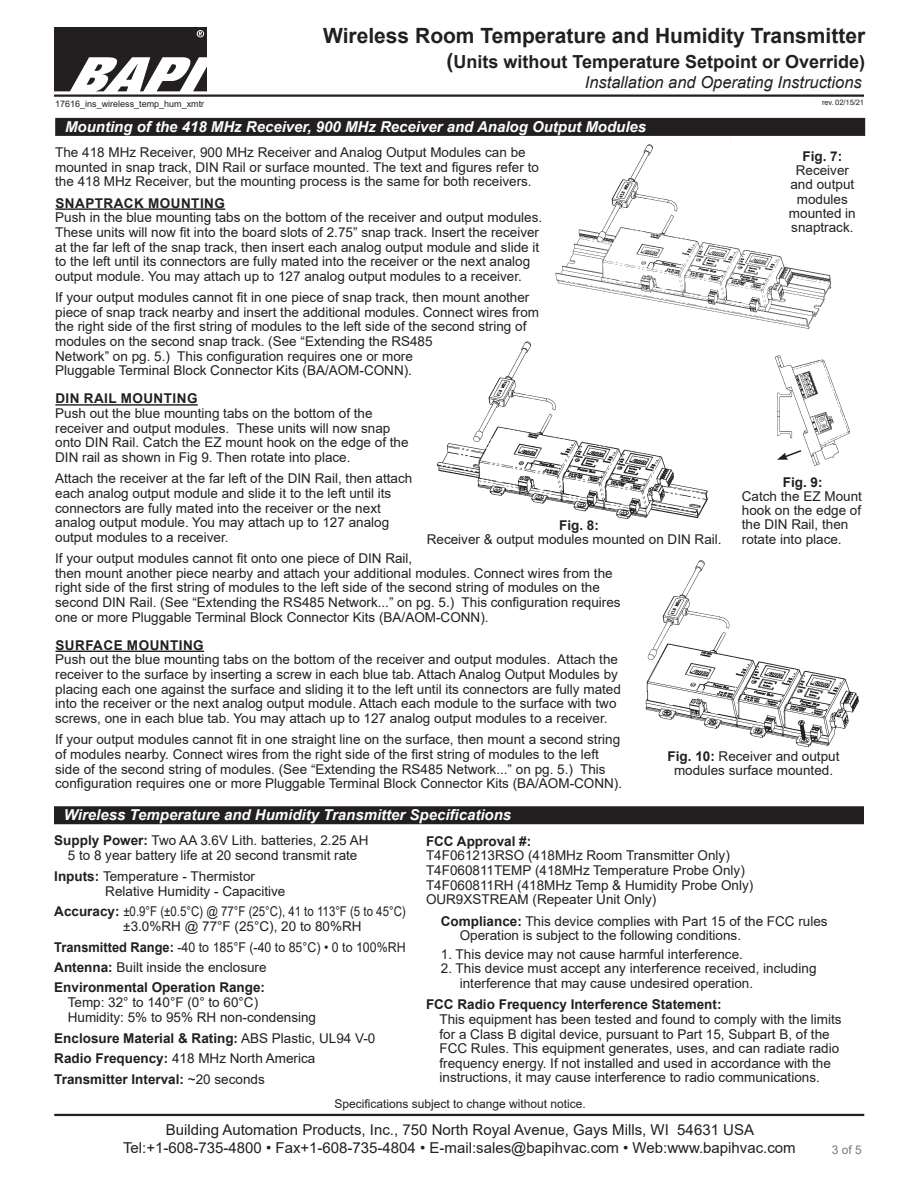
<style>
.page{position:relative;width:918px;height:1188px;background:#fff}
.page>*{position:absolute;margin:0;border:0;box-sizing:border-box;transform-origin:0 0}
.t1{font:700 21px "Arial";color:#231f20}
.t2{font:700 18px "Arial";color:#231f20}
.t3{font:italic 16.5px "Arial";color:#231f20}
.t4{font:15px/18px "Arial";color:#231f20;text-align:center}
.Datasheet_Section_Ti{font:italic 700 15px "Arial";color:#fff}
.t5{font:13.5px/14.7px "Arial";color:#231f20}
.t6{font:700 13.5px "Arial";color:#231f20}
.t7{font:13.5px "Arial";color:#231f20;scale:.85 1}
.t8{font:13.5px "Arial";color:#231f20;scale:.92 1}
.t9{font:700 13.5px "Arial";letter-spacing:.035em;color:#231f20}
.t10{font:12px "Arial";color:#231f20}
.t11{font:12px "Arial";color:#787a7d}
.t12{font:9px "Arial";color:#231f20}
.t13{font:7.5px "Arial";letter-spacing:-.005em;color:#231f20}
.s1{font-size:21px}
.s2{font-weight:700}
.s3{font-weight:400}
</style>
<div class="page">
<hr style="left:54px;top:1114px;width:810px;height:2px;background:#231f20">
<img style="left:54px;top:27px;width:152px;height:64px">
<hr style="left:54px;top:94px;width:810px;height:3px;background:#231f20">
<hr style="left:55px;top:208px;width:170px;height:2px;background:#231f20">
<hr style="left:55px;top:404px;width:143px;height:2px;background:#231f20">
<hr style="left:55px;top:651px;width:149px;height:1px;background:#231f20">
<img style="left:436px;top:341px;width:272px;height:178px">
<img style="left:774px;top:355px;width:76px;height:111px">
<img style="left:645px;top:560px;width:214px;height:188px">
<div style="left:56px;top:119px;width:808px;height:16px;background:#231f20"></div>
<div style="left:55px;top:118px;width:810px;height:18px;border:2px solid #231f20"></div>
<img style="left:555px;top:139px;width:277px;height:190px">
<svg style="left:777px;top:449px;width:26px;height:11px"></svg>
<div style="left:55px;top:807px;width:808px;height:17px;background:#231f20"></div>
<div style="left:54px;top:806px;width:810px;height:18px;border:2px solid #231f20"></div>
<h1 class="t1" style="left:323px;top:21px;width:544px">Wireless Room Temperature and Humidity Transmitter</h1>
<h2 class="t2" style="left:447px;top:49px;width:420px"><span class="s1">(</span>Units without Temperature Setpoint or Override)</h2>
<p class="t12" style="left:55px;top:97px;width:151px">17616_ins_wireless_temp_hum_xmtr</p>
<p class="t3" style="left:585px;top:72px;width:278px">Installation and Operating Instructions</p>
<p class="t13" style="left:822px;top:97px;width:44px">rev. 02/15/21</p>
<p class="Datasheet_Section_Ti" style="left:65px;top:116px;width:583px">Mounting of the 418 MHz Receiver, 900 MHz Receiver and Analog Output Modules</p>
<p class="t5" style="left:55px;top:145px;width:485px">The 418 MHz Receiver, 900 MHz Receiver and Analog Output Modules can be mounted in snap track, DIN Rail or surface mounted. The text and figures refer to the 418 MHz Receiver, but the mounting process is the same for both receivers.</p>
<p class="t9" style="left:55px;top:193px;width:171px">SNAPTRACK MOUNTING</p>
<p class="t5" style="left:55px;top:210px;width:489px">Push in the blue mounting tabs on the bottom of the receiver and output modules.<br>These units will now fit into the board slots of 2.75” snap track. Insert the receiver at the far left of the snap track, then insert each analog output module and slide it to the left until its connectors are fully mated into the receiver or the next analog output module. You may attach up to 127 analog output modules to a receiver.</p>
<p class="t5" style="left:55px;top:290px;width:485px">If your output modules cannot fit in one piece of snap track, then mount another piece of snap track nearby and insert the additional modules. Connect wires from the right side of the first string of modules to the left side of the second string of modules on the second snap track. (See “Extending the RS485<br>Network” on pg. 5.) This configuration requires one or more<br>Pluggable Terminal Block Connector Kits (BA/AOM-CONN).</p>
<p class="t9" style="left:55px;top:389px;width:144px">DIN RAIL MOUNTING</p>
<p class="t5" style="left:55px;top:406px;width:355px">Push out the blue mounting tabs on the bottom of the receiver and output modules. These units will now snap onto DIN Rail. Catch the EZ mount hook on the edge of the DIN rail as shown in Fig 9. Then rotate into place.</p>
<p class="t5" style="left:55px;top:471px;width:359px">Attach the receiver at the far left of the DIN Rail, then attach each analog output module and slide it to the left until its connectors are fully mated into the receiver or the next analog output module. You may attach up to 127 analog output modules to a receiver.</p>
<p class="t5" style="left:55px;top:551px;width:567px">If your output modules cannot fit onto one piece of DIN Rail,<br>then mount another piece nearby and attach your additional modules. Connect wires from the right side of the first string of modules to the left side of the second string of modules on the second DIN Rail. (See “Extending the RS485 Network...” on pg. 5.) This configuration requires one or more Pluggable Terminal Block Connector Kits (BA/AOM-CONN).</p>
<p class="t9" style="left:55px;top:636px;width:150px">SURFACE MOUNTING</p>
<p class="t5" style="left:55px;top:652px;width:567px">Push out the blue mounting tabs on the bottom of the receiver and output modules. Attach the receiver to the surface by inserting a screw in each blue tab. Attach Analog Output Modules by placing each one against the surface and sliding it to the left until its connectors are fully mated into the receiver or the next analog output module. Attach each module to the surface with two screws, one in each blue tab. You may attach up to 127 analog output modules to a receiver.</p>
<p class="t5" style="left:55px;top:732px;width:568px">If your output modules cannot fit in one straight line on the surface, then mount a second string of modules nearby. Connect wires from the right side of the first string of modules to the left side of the second string of modules. (See “Extending the RS485 Network...” on pg. 5.) This configuration requires one or more Pluggable Terminal Block Connector Kits (BA/AOM-CONN).</p>
<p class="t5" style="left:789px;top:149px;width:68px;line-height:14.2px;text-align:center"><span class="s2">Fig. 7:<br></span>Receiver and output modules mounted in snaptrack.</p>
<p class="t6" style="left:783px;top:472px;width:41px">Fig. 9:</p>
<p class="t5" style="left:742px;top:489px;width:122px;line-height:14.2px">Catch the EZ Mount hook on the edge of the DIN Rail, then rotate into place.</p>
<p class="t6" style="left:559px;top:516px;width:41px">Fig. 8:</p>
<p class="t5" style="left:427px;top:532px;width:296px">Receiver &amp; output modules mounted on DIN Rail.</p>
<p class="t5" style="left:668px;top:749px;width:173px;line-height:14.2px;text-align:center"><span class="s2">Fig. 10:</span> Receiver and output modules surface mounted.</p>
<p class="Datasheet_Section_Ti" style="left:64px;top:805px;width:449px">Wireless Temperature and Humidity Transmitter Specifications</p>
<p class="t6" style="left:426px;top:832px;width:107px">FCC Approval #:</p>
<p class="t5" style="left:426px;top:848px;width:305px">T4F061213RSO (418MHz Room Transmitter Only)</p>
<p class="t5" style="left:426px;top:863px;width:320px">T4F060811TEMP (418MHz Temperature Probe Only)</p>
<p class="t5" style="left:426px;top:877px;width:329px">T4F060811RH (418MHz Temp &amp; Humidity Probe Only)</p>
<p class="t5" style="left:426px;top:892px;width:232px">OUR9XSTREAM (Repeater Unit Only)</p>
<p class="t5" style="left:460px;top:913px;width:369px;text-indent:-19px"><span class="s2">Compliance:</span> This device complies with Part 15 of the FCC rules<br>Operation is subject to the following conditions.</p>
<p class="t5" style="left:441px;top:947px;width:304px">1. This device may not cause harmful interference.</p>
<p class="t5" style="left:460px;top:961px;width:358px;text-indent:-19px">2. This device must accept any interference received, including interference that may cause undesired operation.</p>
<p class="t6" style="left:426px;top:995px;width:297px">FCC Radio Frequency Interference Statement:</p>
<p class="t5" style="left:440px;top:1012px;width:404px">This equipment has been tested and found to comply with the limits for a Class B digital device, pursuant to Part 15, Subpart B, of the FCC Rules. This equipment generates, uses, and can radiate radio frequency energy. If not installed and used in accordance with the instructions, it may cause interference to radio communications.</p>
<p class="t5" style="left:54px;top:833px;width:316px"><span class="s2">Supply Power:</span> Two AA 3.6V Lith. batteries, 2.25 AH</p>
<p class="t5" style="left:68px;top:848px;width:291px">5 to 8 year battery life at 20 second transmit rate</p>
<p class="t5" style="left:54px;top:869px;width:202px"><span class="s2">Inputs:</span> Temperature - Thermistor</p>
<p class="t5" style="left:105px;top:884px;width:182px">Relative Humidity - Capacitive</p>
<p class="t7" style="left:54px;top:902px;width:415px"><span class="s2">Accuracy:</span> ±0.9°F (±0.5°C) @ 77°F (25°C), 41 to 113°F (5 to 45°C)</p>
<p class="t5" style="left:123px;top:919px;width:240px">±3.0%RH @ 77°F (25°C), 20 to 80%RH</p>
<p class="t8" style="left:54px;top:938px;width:384px"><span class="s2">Transmitted Range:</span> -40 to 185°F (-40 to 85°C) • 0 to 100%RH</p>
<p class="t5" style="left:54px;top:960px;width:214px"><span class="s2">Antenna:</span> Built inside the enclosure</p>
<p class="t6" style="left:54px;top:978px;width:212px">Environmental Operation Range:</p>
<p class="t5" style="left:68px;top:995px;width:192px">Temp: 32° to 140°F (0° to 60°C)</p>
<p class="t5" style="left:68px;top:1010px;width:250px">Humidity: 5% to 95% RH non-condensing</p>
<p class="t6" style="left:54px;top:1028px;width:323px">Enclosure Material &amp; Rating: <span class="s3">ABS Plastic, UL94 V-0</span></p>
<p class="t5" style="left:54px;top:1051px;width:263px"><span class="s2">Radio Frequency:</span> 418 MHz North America</p>
<p class="t6" style="left:54px;top:1069px;width:212px">Transmitter Interval: <span class="s3">~20 seconds</span></p>
<p class="t10" style="left:334px;top:1096px;width:253px">Specifications subject to change without notice.</p>
<p class="t4" style="left:123px;top:1121px;width:674px">Building Automation Products, Inc., 750 North Royal Avenue, Gays Mills, WI 54631 USA<br>Tel:+1-608-735-4800 • Fax+1-608-735-4804 • E-mail:sales@bapihvac.com • Web:www.bapihvac.com</p>
<p class="t11" style="left:832px;top:1142px;width:32px">3 of 5</p>
</div>
